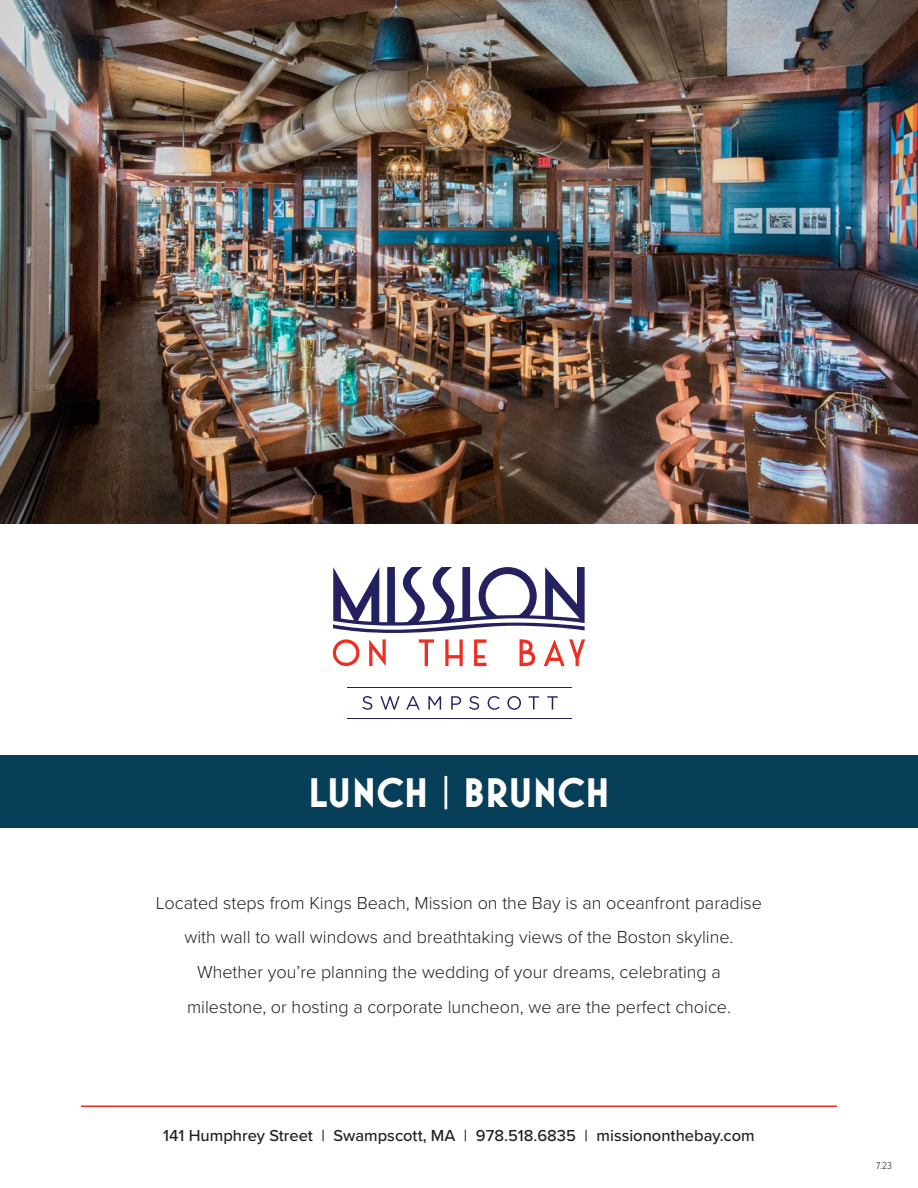
<style>
.page{position:relative;width:918px;height:1188px;background:#fff}
.page>*{position:absolute;margin:0;border:0;box-sizing:border-box;transform-origin:0 0}
.t1{font:700 42px "Mostra Nuova";color:#fff}
.t2{font:300 18px/34.5px "Proxima Nova";color:#231f20;text-align:center}
.t3{font:500 16.5px "Proxima Nova";color:#231f20}
.t4{font:300 10.5px "Proxima Nova Cond";color:#231f20}
.s1{font-weight:400}
</style>
<div class="page">
<hr style="left:81px;top:1106px;width:756px;height:1px;background:#ee2e22">
<img style="left:0;top:0;width:918px;height:523px">
<svg style="left:333px;top:639px;width:27px;height:27px"></svg>
<svg style="left:369px;top:639px;width:17px;height:27px"></svg>
<svg style="left:419px;top:639px;width:15px;height:27px"></svg>
<svg style="left:445px;top:639px;width:18px;height:27px"></svg>
<svg style="left:474px;top:639px;width:12px;height:27px"></svg>
<svg style="left:520px;top:639px;width:15px;height:27px"></svg>
<svg style="left:544px;top:639px;width:41px;height:27px"></svg>
<svg style="left:333px;top:567px;width:252px;height:66px"></svg>
<svg style="left:362px;top:696px;width:10px;height:14px"></svg>
<svg style="left:380px;top:696px;width:20px;height:14px"></svg>
<svg style="left:406px;top:696px;width:14px;height:14px"></svg>
<svg style="left:428px;top:696px;width:13px;height:14px"></svg>
<svg style="left:451px;top:696px;width:10px;height:14px"></svg>
<svg style="left:469px;top:696px;width:10px;height:14px"></svg>
<svg style="left:488px;top:696px;width:12px;height:14px"></svg>
<svg style="left:507px;top:696px;width:14px;height:14px"></svg>
<svg style="left:529px;top:696px;width:10px;height:14px"></svg>
<svg style="left:547px;top:696px;width:11px;height:14px"></svg>
<hr style="left:347px;top:687px;width:225px;height:1px;background:#252161">
<hr style="left:347px;top:718px;width:225px;height:1px;background:#252161">
<div style="left:0;top:755px;width:918px;height:73px;background:#073e58"></div>
<p class="t1" style="left:308px;top:768px;width:303px">LUNCH <span class="s1">|</span> BRUNCH</p>
<p class="t2" style="left:156px;top:885px;width:608px">Located steps from Kings Beach, Mission on the Bay is an oceanfront paradise with wall to wall windows and breathtaking views of the Boston skyline.</p>
<p class="t2" style="left:187px;top:954px;width:545px">Whether you’re planning the wedding of your dreams, celebrating a milestone, or hosting a corporate luncheon, we are the perfect choice.</p>
<p class="t3" style="left:163px;top:1123px;width:593px">141 Humphrey Street | Swampscott, MA | 978.518.6835 | missiononthebay.com</p>
<p class="t4" style="left:876px;top:1158px;width:18px">7.23</p>
</div>
